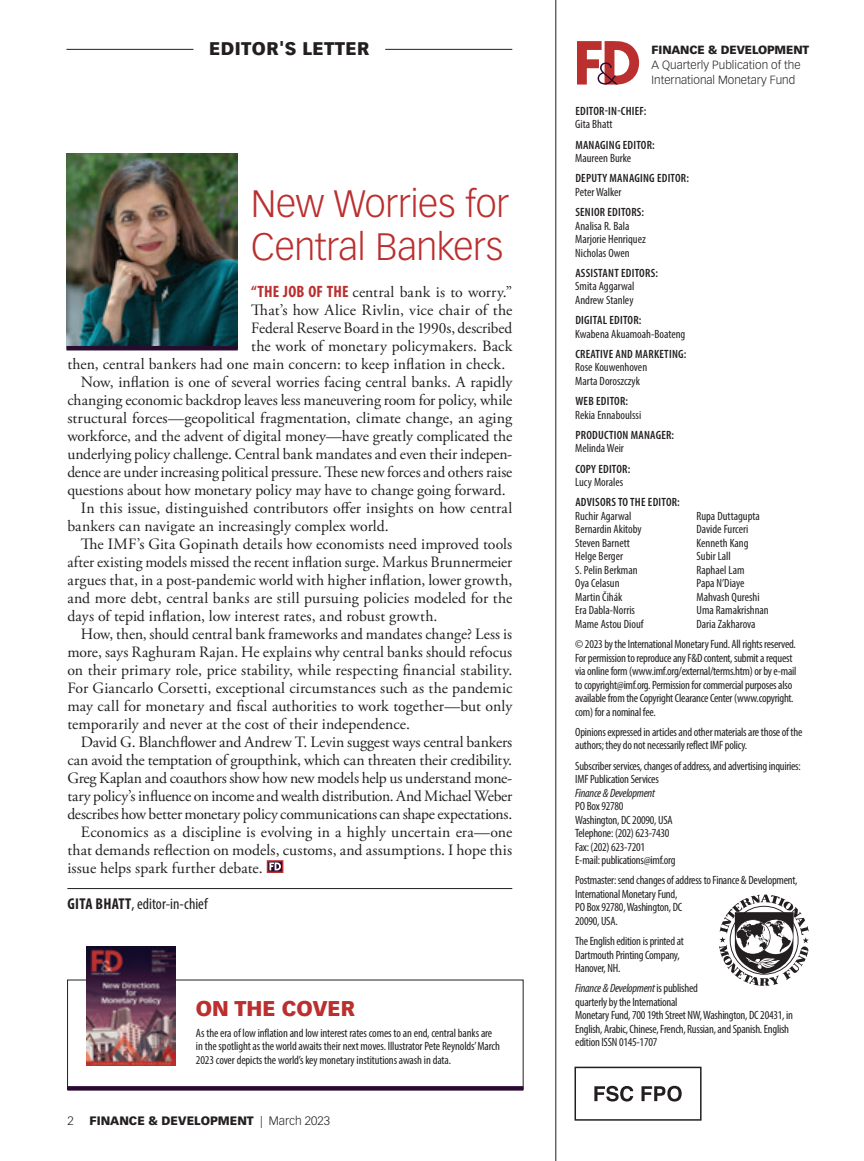
<style>
.page{position:relative;width:864px;height:1161px;background:#fff}
.page>*{position:absolute;margin:0;border:0;box-sizing:border-box;transform-origin:0 0}
.GLOBAL_-_Department{font:300 37.5px/43.5px "Vectora LT Pro";letter-spacing:-.015em;color:#bb2f2f}
.EDITOR_S_LETTER_MAST{font:900 21px "Vectora LT Pro";color:#bb2f2f}
.t1{font:900 18px "Vectora LT Pro";letter-spacing:.02em;color:#231f20}
.GLOBAL_-_Body_Copy{font:15.75px/18px "Adobe Garamond Pro";color:#231f20;text-align:justify}
.GLOBAL_-_Author_Bio{font:condensed 15.75px "Myriad Pro";color:#231f20}
.EDITOR_S_LETTER_MAST-2{font:condensed 12px/13.5px "Myriad Pro";letter-spacing:-.02em;color:#231f20}
.MASTHEAD_-_Body_Copy{font:condensed 12px/13.5px "Myriad Pro";color:#231f20}
.MASTHEAD_-_Body_Copy-2{font:600 condensed 12px/13.5px "Myriad Pro";letter-spacing:.02em;color:#231f20}
.t2{font:900 12px "Vectora LT Pro";color:#231f20}
.t3{font:300 12px "Vectora LT Pro";color:#231f20}
.t4{font:300 11.7px/15px "Vectora LT Pro";color:#231f20}
.t5{font:900 11.7px "Vectora LT Pro";letter-spacing:-.01em;color:#231f20}
.s1{font-family:"Myriad Pro";font-weight:700;font-stretch:condensed;font-size:16.5px;color:#bb2f2f}
.s2{font-weight:700}
.s3{font-weight:300}
.s4{font-weight:400}
.s5{font-weight:600}
.s6{font-style:italic}
</style>
<div class="page">
<svg style="left:719px;top:895px;width:90px;height:91px"></svg>
<hr style="left:556px;top:0;width:1px;height:1161px;background:#231f20">
<hr style="left:66px;top:49px;width:127px;height:1px;background:#231f20">
<hr style="left:385px;top:49px;width:127px;height:1px;background:#231f20">
<svg style="left:577px;top:41px;width:62px;height:44px"></svg>
<img style="left:86px;top:947px;width:89px;height:119px">
<svg style="left:594px;top:1086px;width:88px;height:16px"></svg>
<div style="left:575px;top:1067px;width:127px;height:54px;border:2px solid #231f20"></div>
<div style="left:67px;top:1086px;width:456px;height:5px;background:#290b30"></div>
<hr style="left:67px;top:888px;width:445px;height:1px;background:#231f20">
<svg style="left:267px;top:860px;width:16px;height:13px"></svg>
<svg style="left:269px;top:862px;width:12px;height:8px"></svg>
<img style="left:66px;top:153px;width:172px;height:193px">
<hr style="left:66px;top:346px;width:172px;height:4px;background:#290b30">
<p class="t1" style="left:209px;top:38px;width:162px">EDITOR'S LETTER</p>
<p class="t5" style="left:652px;top:42px;width:159px">FINANCE &amp; DEVELOPMENT</p>
<p class="t4" style="left:652px;top:57px;width:151px">A Quarterly Publication of the<br>International Monetary Fund</p>
<p class="GLOBAL_-_Department" style="left:251px;top:182px;width:260px">New Worries for<br>Central Bankers</p>
<p class="GLOBAL_-_Body_Copy" style="left:251px;top:284px;width:263px"><span class="s1">“THE JOB OF THE</span> central bank is to worry.”</p>
<p class="GLOBAL_-_Body_Copy" style="left:251px;top:302px;width:263px">That’s how Alice Rivlin, vice chair of the</p>
<p class="GLOBAL_-_Body_Copy" style="left:251px;top:320px;width:263px">Federal Reserve Board in the 1990s, described</p>
<p class="GLOBAL_-_Body_Copy" style="left:251px;top:338px;width:262px">the work of monetary policymakers. Back</p>
<p class="GLOBAL_-_Body_Copy" style="left:67px;top:356px;width:439px">then, central bankers had one main concern: to keep inflation in check.</p>
<p class="GLOBAL_-_Body_Copy" style="left:67px;top:374px;width:446px;text-indent:14px">Now, inflation is one of several worries facing central banks. A rapidly changing economic backdrop leaves less maneuvering room for policy, while structural forces—geopolitical fragmentation, climate change, an aging workforce, and the advent of digital money—have greatly complicated the underlying policy challenge. Central bank mandates and even their indepen&shy;dence are under increasing political pressure. These new forces and others raise questions about how monetary policy may have to change going forward.</p>
<p class="GLOBAL_-_Body_Copy" style="left:67px;top:500px;width:446px;text-indent:14px">In this issue, distinguished contributors offer insights on how central bankers can navigate an increasingly complex world.</p>
<p class="GLOBAL_-_Body_Copy" style="left:67px;top:536px;width:446px;text-indent:14px">The IMF’s Gita Gopinath details how economists need improved tools after existing models missed the recent inflation surge. Markus Brunnermeier argues that, in a post-pandemic world with higher inflation, lower growth, and more debt, central banks are still pursuing policies modeled for the days of tepid inflation, low interest rates, and robust growth.</p>
<p class="GLOBAL_-_Body_Copy" style="left:67px;top:626px;width:446px;text-indent:14px">How, then, should central bank frameworks and mandates change? Less is more, says Raghuram Rajan. He explains why central banks should refocus on their primary role, price stability, while respecting financial stability.<br>For Giancarlo Corsetti, exceptional circumstances such as the pandemic may call for monetary and fiscal authorities to work together—but only temporarily and never at the cost of their independence.</p>
<p class="GLOBAL_-_Body_Copy" style="left:67px;top:734px;width:446px;text-indent:14px">David G. Blanchflower and Andrew T. Levin suggest ways central bankers can avoid the temptation of groupthink, which can threaten their credibility.<br>Greg Kaplan and coauthors show how new models help us understand mone&shy;tary policy’s influence on income and wealth distribution. And Michael Weber describes how better monetary policy communications can shape expectations.</p>
<p class="GLOBAL_-_Body_Copy" style="left:67px;top:824px;width:446px;text-indent:14px">Economics as a discipline is evolving in a highly uncertain era—one that demands reflection on models, customs, and assumptions. I hope this issue helps spark further debate.</p>
<p class="GLOBAL_-_Author_Bio" style="left:68px;top:894px;width:142px"><span class="s2">GITA BHATT</span>, editor-in-chief</p>
<p class="EDITOR_S_LETTER_MAST" style="left:196px;top:996px;width:161px">ON THE COVER</p>
<p class="EDITOR_S_LETTER_MAST-2" style="left:196px;top:1026px;width:305px">As the era of low inflation and low interest rates comes to an end, central banks are in the spotlight as the world awaits their next moves. Illustrator Pete Reynolds’ March<br>2023 cover depicts the world’s key monetary institutions awash in data.</p>
<p class="t3" style="left:68px;top:1113px;width:8px">2</p>
<p class="t2" style="left:89px;top:1113px;width:242px">FINANCE &amp; DEVELOPMENT <span class="s3">| March 2023</span></p>
<p class="MASTHEAD_-_Body_Copy-2" style="left:575px;top:104px;width:73px">EDITOR-IN-CHIEF:<br><span class="s4">Gita Bhatt</span></p>
<p class="MASTHEAD_-_Body_Copy-2" style="left:575px;top:138px;width:81px">MANAGING EDITOR:<br><span class="s4">Maureen Burke</span></p>
<p class="MASTHEAD_-_Body_Copy-2" style="left:575px;top:171px;width:115px">DEPUTY MANAGING EDITOR:<br><span class="s4">Peter Walker</span></p>
<p class="MASTHEAD_-_Body_Copy" style="left:575px;top:205px;width:72px"><span class="s5">SENIOR EDITORS:<br></span>Analisa R. Bala<br>Marjorie Henriquez<br>Nicholas Owen</p>
<p class="MASTHEAD_-_Body_Copy" style="left:575px;top:266px;width:84px"><span class="s5">ASSISTANT EDITORS:<br></span>Smita Aggarwal<br>Andrew Stanley</p>
<p class="MASTHEAD_-_Body_Copy" style="left:575px;top:313px;width:112px"><span class="s5">DIGITAL EDITOR:<br></span>Kwabena Akuamoah-Boateng</p>
<p class="MASTHEAD_-_Body_Copy" style="left:575px;top:347px;width:113px"><span class="s5">CREATIVE AND MARKETING:<br></span>Rose Kouwenhoven<br>Marta Doroszczyk</p>
<p class="MASTHEAD_-_Body_Copy" style="left:575px;top:394px;width:67px"><span class="s5">WEB EDITOR:<br></span>Rekia Ennaboulssi</p>
<p class="MASTHEAD_-_Body_Copy-2" style="left:575px;top:428px;width:100px">PRODUCTION MANAGER:<br><span class="s4">Melinda Weir</span></p>
<p class="MASTHEAD_-_Body_Copy-2" style="left:575px;top:462px;width:57px">COPY EDITOR:<br><span class="s4">Lucy Morales</span></p>
<p class="MASTHEAD_-_Body_Copy-2" style="left:575px;top:495px;width:106px">ADVISORS TO THE EDITOR:</p>
<p class="MASTHEAD_-_Body_Copy" style="left:575px;top:509px;width:70px">Ruchir Agarwal<br>Bernardin Akitoby<br>Steven Barnett<br>Helge Berger<br>S. Pelin Berkman<br>Oya Celasun<br>Martin Čihák<br>Era Dabla-Norris<br>Mame Astou Diouf</p>
<p class="MASTHEAD_-_Body_Copy" style="left:697px;top:509px;width:74px">Rupa Duttagupta<br>Davide Furceri<br>Kenneth Kang<br>Subir Lall<br>Raphael Lam<br>Papa N’Diaye<br>Mahvash Qureshi<br>Uma Ramakrishnan<br>Daria Zakharova</p>
<p class="EDITOR_S_LETTER_MAST-2" style="left:575px;top:637px;width:223px">© 2023 by the International Monetary Fund. All rights reserved.<br>For permission to reproduce any F&amp;D content, submit a request via online form (www.imf.org/external/terms.htm) or by e-mail to copyright@imf.org. Permission for commercial purposes also available from the Copyright Clearance Center (www.copyright. com) for a nominal fee.</p>
<p class="EDITOR_S_LETTER_MAST-2" style="left:575px;top:725px;width:229px">Opinions expressed in articles and other materials are those of the authors; they do not necessarily reflect IMF policy.</p>
<p class="EDITOR_S_LETTER_MAST-2" style="left:575px;top:759px;width:227px">Subscriber services, changes of address, and advertising inquiries:<br>IMF Publication Services<br><span class="s6">Finance &amp; Development<br></span>PO Box 92780<br>Washington, DC 20090, USA<br>Telephone: (202) 623-7430<br>Fax: (202) 623-7201<br>E-mail: publications@imf.org</p>
<p class="EDITOR_S_LETTER_MAST-2" style="left:575px;top:874px;width:224px">Postmaster: send changes of address to Finance &amp; Development, International Monetary Fund,<br>PO Box 92780, Washington, DC<br>20090, USA.</p>
<p class="EDITOR_S_LETTER_MAST-2" style="left:575px;top:934px;width:110px">The English edition is printed at<br>Dartmouth Printing Company,<br>Hanover, NH.</p>
<p class="EDITOR_S_LETTER_MAST-2" style="left:575px;top:982px;width:219px"><span class="s6">Finance &amp; Development</span> is published<br>quarterly by the International<br>Monetary Fund, 700 19th Street NW, Washington, DC 20431, in English, Arabic, Chinese, French, Russian, and Spanish. English edition ISSN 0145-1707</p>
</div>
